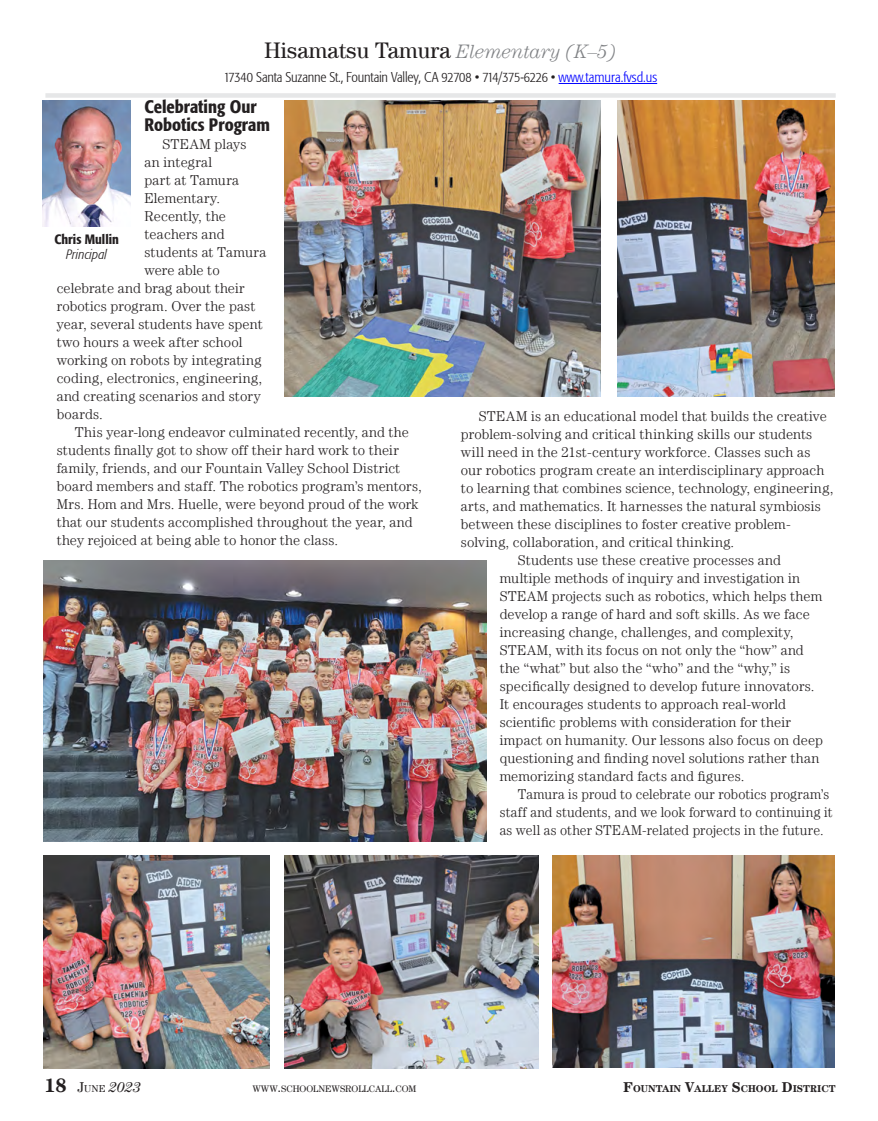
<style>
.page{position:relative;width:878px;height:1121px;background:#fff}
.page>*{position:absolute;margin:0;border:0;box-sizing:border-box;transform-origin:0 0}
.t1{font:22.5px "Century LT";letter-spacing:.005em;color:#231f20}
.t2{font:500 condensed 18px/18px "Formata";color:#231f20}
.t3{font:300 14.25px "Century LT";letter-spacing:.01em;color:#231f20}
.t4{font:300 14.25px "Century LT";letter-spacing:.01em;color:#231f20;scale:.96 1}
.t5{font:300 condensed 14.25px "Formata";letter-spacing:-.015em;color:#231f20}
.t6{font:italic 14.25px "Century LT";color:#231f20}
.t7{font:500 condensed 13.5px "Formata";color:#231f20}
.t8{font:italic 300 condensed 13.5px "Formata";letter-spacing:.005em;color:#231f20}
.t9{font:700 10.05px "Century LT";color:#231f20}
.t10{font:9.45px "Century LT";color:#231f20}
.s1{font-weight:300;font-style:italic;font-size:19.5px;color:#808285}
.s2{color:#00f}
.s3{font-weight:700;font-style:normal;font-size:19.5px}
.s4{font-style:normal}
.s5{font-style:normal;font-size:10.05px}
.s6{font-size:13.5px}
.s7{font-size:14.25px}
</style>
<div class="page">
<div style="left:45px;top:93px;width:790px;height:5px;background:#e6e7e8"></div>
<hr style="left:558px;top:83px;width:99px;height:1px;background:#00f">
<img style="left:42px;top:100px;width:89px;height:126px">
<img style="left:284px;top:100px;width:316px;height:296px">
<img style="left:617px;top:100px;width:217px;height:296px">
<img style="left:552px;top:855px;width:282px;height:212px">
<img style="left:43px;top:560px;width:443px;height:281px">
<img style="left:284px;top:855px;width:254px;height:213px">
<img style="left:44px;top:855px;width:225px;height:213px">
<h1 class="t1" style="left:264px;top:38px;width:353px">Hisamatsu Tamura <span class="s1">Elementary (K–5)</span></h1>
<p class="t5" style="left:224px;top:69px;width:434px">17340 Santa Suzanne St., Fountain Valley, CA 92708 • 714/375-6226 • <span class="s2">www.tamura.fvsd.us</span></p>
<p class="t2" style="left:144px;top:97px;width:127px">Celebrating Our<br>Robotics Program</p>
<p class="t3" style="left:162px;top:136px;width:86px">STEAM plays</p>
<p class="t3" style="left:144px;top:154px;width:69px">an integral</p>
<p class="t3" style="left:144px;top:172px;width:96px">part at Tamura</p>
<p class="t3" style="left:144px;top:190px;width:77px">Elementary.</p>
<p class="t3" style="left:144px;top:208px;width:83px">Recently, the</p>
<p class="t3" style="left:144px;top:226px;width:82px">teachers and</p>
<p class="t3" style="left:144px;top:244px;width:123px">students at Tamura</p>
<p class="t3" style="left:144px;top:262px;width:77px">were able to</p>
<p class="t3" style="left:57px;top:280px;width:190px">celebrate and brag about their</p>
<p class="t3" style="left:57px;top:298px;width:200px">robotics program. Over the past</p>
<p class="t3" style="left:57px;top:316px;width:207px">year, several students have spent</p>
<p class="t3" style="left:57px;top:334px;width:187px">two hours a week after school</p>
<p class="t3" style="left:57px;top:352px;width:206px">working on robots by integrating</p>
<p class="t3" style="left:57px;top:370px;width:207px">coding, electronics, engineering,</p>
<p class="t3" style="left:57px;top:388px;width:206px">and creating scenarios and story</p>
<p class="t3" style="left:57px;top:406px;width:48px">boards.</p>
<p class="t3" style="left:75px;top:424px;width:335px">This year-long endeavor culminated recently, and the</p>
<p class="t3" style="left:57px;top:442px;width:344px">students finally got to show off their hard work to their</p>
<p class="t3" style="left:57px;top:460px;width:345px">family, friends, and our Fountain Valley School District</p>
<p class="t3" style="left:57px;top:478px;width:366px">board members and staff. The robotics program’s mentors,</p>
<p class="t3" style="left:57px;top:496px;width:363px">Mrs. Hom and Mrs. Huelle, were beyond proud of the work</p>
<p class="t3" style="left:57px;top:514px;width:357px">that our students accomplished throughout the year, and</p>
<p class="t3" style="left:57px;top:532px;width:283px">they rejoiced at being able to honor the class.</p>
<p class="t7" style="left:54px;top:231px;width:66px">Chris Mullin</p>
<p class="t8" style="left:66px;top:247px;width:42px">Principal</p>
<p class="t3" style="left:479px;top:408px;width:349px">STEAM is an educational model that builds the creative</p>
<p class="t3" style="left:461px;top:426px;width:353px">problem-solving and critical thinking skills our students</p>
<p class="t3" style="left:461px;top:444px;width:351px">will need in the 21st-century workforce. Classes such as</p>
<p class="t3" style="left:461px;top:462px;width:365px">our robotics program create an interdisciplinary approach</p>
<p class="t3" style="left:461px;top:480px;width:374px">to learning that combines science, technology, engineering,</p>
<p class="t3" style="left:461px;top:498px;width:361px">arts, and mathematics. It harnesses the natural symbiosis</p>
<p class="t3" style="left:461px;top:516px;width:331px">between these disciplines to foster creative problem-</p>
<p class="t3" style="left:461px;top:534px;width:275px">solving, collaboration, and critical thinking.</p>
<p class="t3" style="left:517px;top:552px;width:265px">Students use these creative processes and</p>
<p class="t3" style="left:499px;top:570px;width:302px">multiple methods of inquiry and investigation in</p>
<p class="t3" style="left:499px;top:588px;width:324px">STEAM projects such as robotics, which helps them</p>
<p class="t3" style="left:499px;top:606px;width:312px">develop a range of hard and soft skills. As we face</p>
<p class="t3" style="left:499px;top:624px;width:295px">increasing change, challenges, and complexity,</p>
<p class="t3" style="left:499px;top:642px;width:305px">STEAM, with its focus on not only the “how” and</p>
<p class="t3" style="left:499px;top:660px;width:292px">the “what” but also the “who” and the “why,” is</p>
<p class="t3" style="left:499px;top:678px;width:316px">specifically designed to develop future innovators.</p>
<p class="t3" style="left:499px;top:696px;width:288px">It encourages students to approach real-world</p>
<p class="t3" style="left:499px;top:714px;width:293px">scientific problems with consideration for their</p>
<p class="t3" style="left:499px;top:732px;width:325px">impact on humanity. Our lessons also focus on deep</p>
<p class="t3" style="left:499px;top:750px;width:321px">questioning and finding novel solutions rather than</p>
<p class="t3" style="left:499px;top:768px;width:246px">memorizing standard facts and figures.</p>
<p class="t4" style="left:517px;top:786px;width:326px">Tamura is proud to celebrate our robotics program’s</p>
<p class="t4" style="left:499px;top:804px;width:348px">staff and students, and we look forward to continuing it</p>
<p class="t4" style="left:499px;top:822px;width:339px">as well as other STEAM-related projects in the future.</p>
<p class="t6" style="left:44px;top:1079px;width:98px"><span class="s3">18</span> <span class="s4">J</span><span class="s5">UNE</span> 2023</p>
<p class="t10" style="left:252px;top:1082px;width:165px">WWW<span class="s6">.</span>SCHOOLNEWSROLLCALL<span class="s6">.</span>COM</p>
<p class="t9" style="left:623px;top:1082px;width:213px"><span class="s7">F</span>OUNTAIN <span class="s7">V</span>ALLEY <span class="s7">S</span>CHOOL <span class="s7">D</span>ISTRICT</p>
</div>
